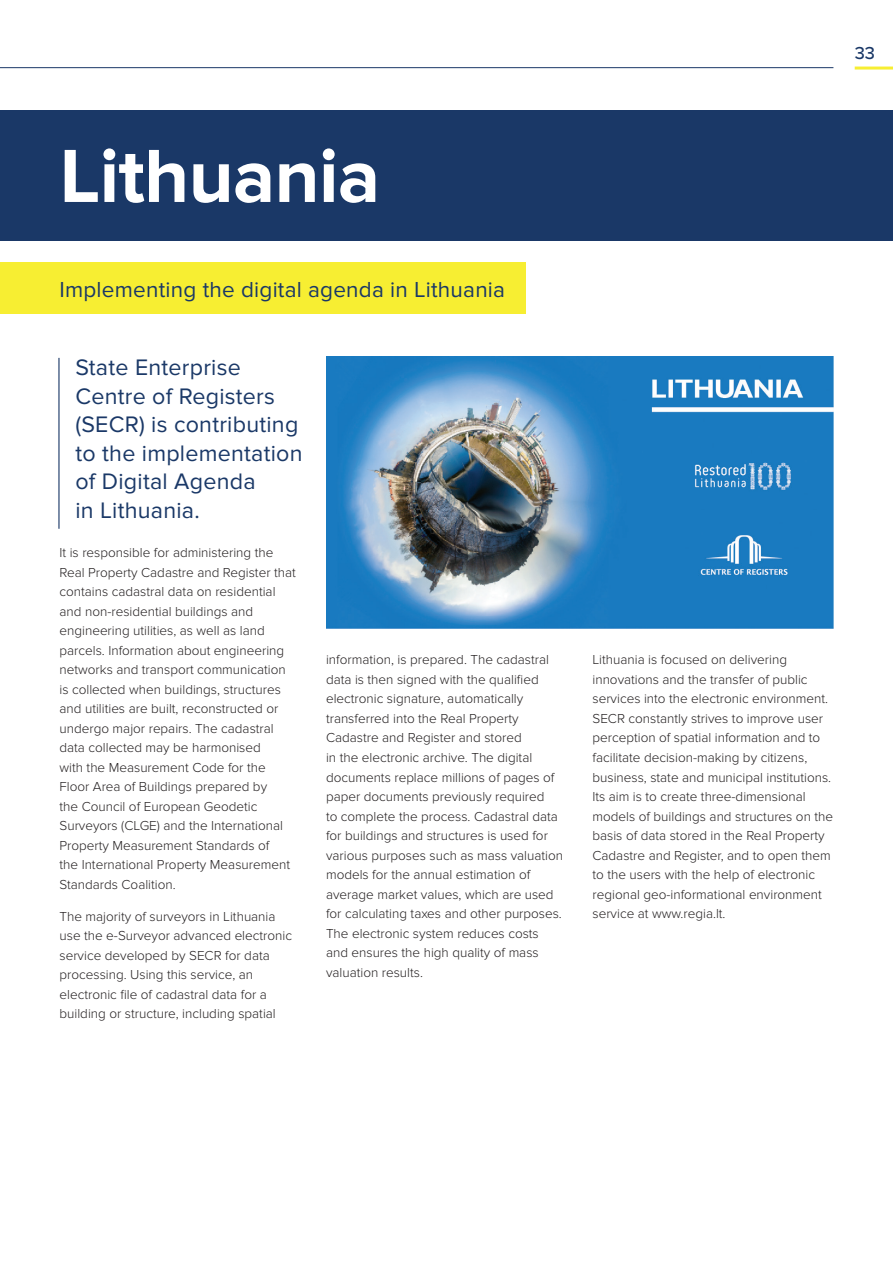
<style>
.page{position:relative;width:893px;height:1263px;background:#fff}
.page>*{position:absolute;margin:0;border:0;box-sizing:border-box;transform-origin:0 0}
.t1{font:700 78px "Proxima Nova";letter-spacing:-.01em;color:#fff}
.t2{font:23.25px/28.5px "Proxima Nova";letter-spacing:.01em;color:#1a3867}
.t3{font:22.5px "Proxima Nova";letter-spacing:.01em;color:#1a3867}
.t4{font:500 18px "Proxima Nova";color:#1a3867}
.t5{font:300 13.5px/19.5px "Proxima Nova";color:#231f20}
</style>
<div class="page">
<img style="left:326px;top:357px;width:508px;height:271px">
<hr style="left:855px;top:67px;width:38px;height:3px;background:#f7ee32">
<hr style="left:0;top:67px;width:833px;height:1px;background:#1a3867">
<div style="left:0;top:111px;width:893px;height:130px;background:#1a3867"></div>
<div style="left:0;top:262px;width:526px;height:52px;background:#f7ee32"></div>
<hr style="left:58px;top:358px;width:2px;height:171px;background:#1a3867">
<h3 class="t4" style="left:855px;top:43px;width:22px">33</h3>
<p class="t1" style="left:60px;top:131px;width:322px">Lithuania</p>
<p class="t3" style="left:60px;top:277px;width:447px">Implementing the digital agenda in Lithuania</p>
<p class="t2" style="left:75px;top:354px;width:229px">State Enterprise<br>Centre of Registers (SECR) is contributing to the implementation of Digital Agenda<br>in Lithuania.</p>
<p class="t5" style="left:60px;top:543px;width:238px">It is responsible for administering the Real Property Cadastre and Register that contains cadastral data on residential and non-residential buildings and engineering utilities, as well as land parcels. Information about engineering networks and transport communication is collected when buildings, structures and utilities are built, reconstructed or undergo major repairs. The cadastral data collected may be harmonised<br>with the Measurement Code for the Floor Area of Buildings prepared by<br>the Council of European Geodetic Surveyors (CLGE) and the International Property Measurement Standards of<br>the International Property Measurement Standards Coalition.</p>
<p class="t5" style="left:60px;top:907px;width:234px">The majority of surveyors in Lithuania use the e-Surveyor advanced electronic service developed by SECR for data processing. Using this service, an electronic file of cadastral data for a building or structure, including spatial</p>
<p class="t5" style="left:326px;top:650px;width:239px">information, is prepared. The cadastral data is then signed with the qualified electronic signature, automatically transferred into the Real Property Cadastre and Register and stored<br>in the electronic archive. The digital documents replace millions of pages of paper documents previously required<br>to complete the process. Cadastral data for buildings and structures is used for various purposes such as mass valuation models for the annual estimation of average market values, which are used for calculating taxes and other purposes.<br>The electronic system reduces costs and ensures the high quality of mass valuation results.</p>
<p class="t5" style="left:592px;top:650px;width:242px">Lithuania is focused on delivering innovations and the transfer of public services into the electronic environment.<br>SECR constantly strives to improve user perception of spatial information and to facilitate decision-making by citizens, business, state and municipal institutions.<br>Its aim is to create three-dimensional models of buildings and structures on the basis of data stored in the Real Property Cadastre and Register, and to open them to the users with the help of electronic regional geo-informational environment service at www.regia.lt.</p>
</div>
